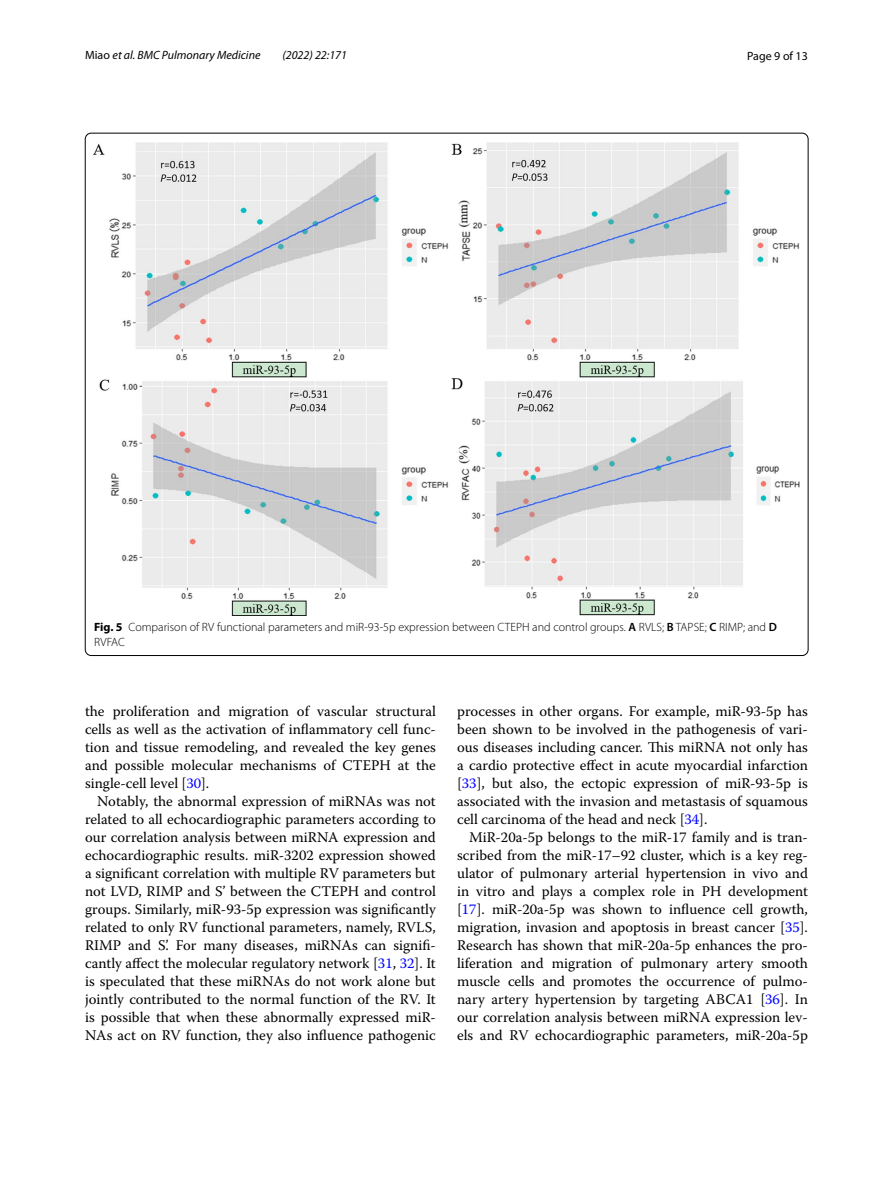
<style>
.page{position:relative;width:893px;height:1187px;background:#fff}
.page>*{position:absolute;margin:0;border:0;box-sizing:border-box;transform-origin:0 0}
.t1{font:14.7px/18px "Warnock Pro";color:#000;text-align:justify}
.t2{font:300 12px/15px "Myriad Pro";color:#000}
.t3{font:italic 12px "Myriad Pro";color:#000}
.t4{font:12px "Myriad Pro";color:#000}
.s1{font-style:normal}
.s2{font-weight:700}
.s3{font-weight:600}
.s4{color:#00f}
</style>
<div class="page">
<img style="left:94px;top:142px;width:706px;height:473px">
<p class="t3" style="left:85px;top:48px;width:177px"><span class="s1">Miao</span> et al. BMC Pulmonary Medicine</p>
<p class="t3" style="left:282px;top:48px;width:66px">(2022) 22:171</p>
<p class="t4" style="left:747px;top:48px;width:62px">Page 9 of 13</p>
<p class="t2" style="left:94px;top:619px;width:684px"><span class="s2">Fig. 5</span> Comparison of RV functional parameters and miR-93-5p expression between CTEPH and control groups. <span class="s3">A</span> RVLS; <span class="s3">B</span> TAPSE; <span class="s3">C</span> RIMP; and <span class="s3">D<br></span>RVFAC</p>
<p class="t1" style="left:85px;top:702px;width:352px">the proliferation and migration of vascular structural cells as well as the activation of inflammatory cell func&shy;tion and tissue remodeling, and revealed the key genes and possible molecular mechanisms of CTEPH at the single-cell level [<span class="s4">30</span>].</p>
<p class="t1" style="left:85px;top:792px;width:352px;text-indent:12px">Notably, the abnormal expression of miRNAs was not related to all echocardiographic parameters according to our correlation analysis between miRNA expression and echocardiographic results. miR-3202 expression showed a significant correlation with multiple RV parameters but not LVD, RIMP and S’ between the CTEPH and control groups. Similarly, miR-93-5p expression was significantly related to only RV functional parameters, namely, RVLS, RIMP and S’. For many diseases, miRNAs can signifi&shy;cantly affect the molecular regulatory network [<span class="s4">31</span>, <span class="s4">32</span>]. It is speculated that these miRNAs do not work alone but jointly contributed to the normal function of the RV. It is possible that when these abnormally expressed miR-NAs act on RV function, they also influence pathogenic</p>
<p class="t1" style="left:457px;top:702px;width:352px">processes in other organs. For example, miR-93-5p has been shown to be involved in the pathogenesis of vari&shy;ous diseases including cancer. This miRNA not only has a cardio protective effect in acute myocardial infarction [<span class="s4">33</span>], but also, the ectopic expression of miR-93-5p is associated with the invasion and metastasis of squamous cell carcinoma of the head and neck [<span class="s4">34</span>].</p>
<p class="t1" style="left:457px;top:828px;width:352px;text-indent:12px">MiR-20a-5p belongs to the miR-17 family and is tran&shy;scribed from the miR-17–92 cluster, which is a key reg&shy;ulator of pulmonary arterial hypertension in vivo and in vitro and plays a complex role in PH development [<span class="s4">17</span>]. miR-20a-5p was shown to influence cell growth, migration, invasion and apoptosis in breast cancer [<span class="s4">35</span>].<br>Research has shown that miR-20a-5p enhances the pro&shy;liferation and migration of pulmonary artery smooth muscle cells and promotes the occurrence of pulmo&shy;nary artery hypertension by targeting ABCA1 [<span class="s4">36</span>]. In our correlation analysis between miRNA expression lev&shy;els and RV echocardiographic parameters, miR-20a-5p</p>
</div>
